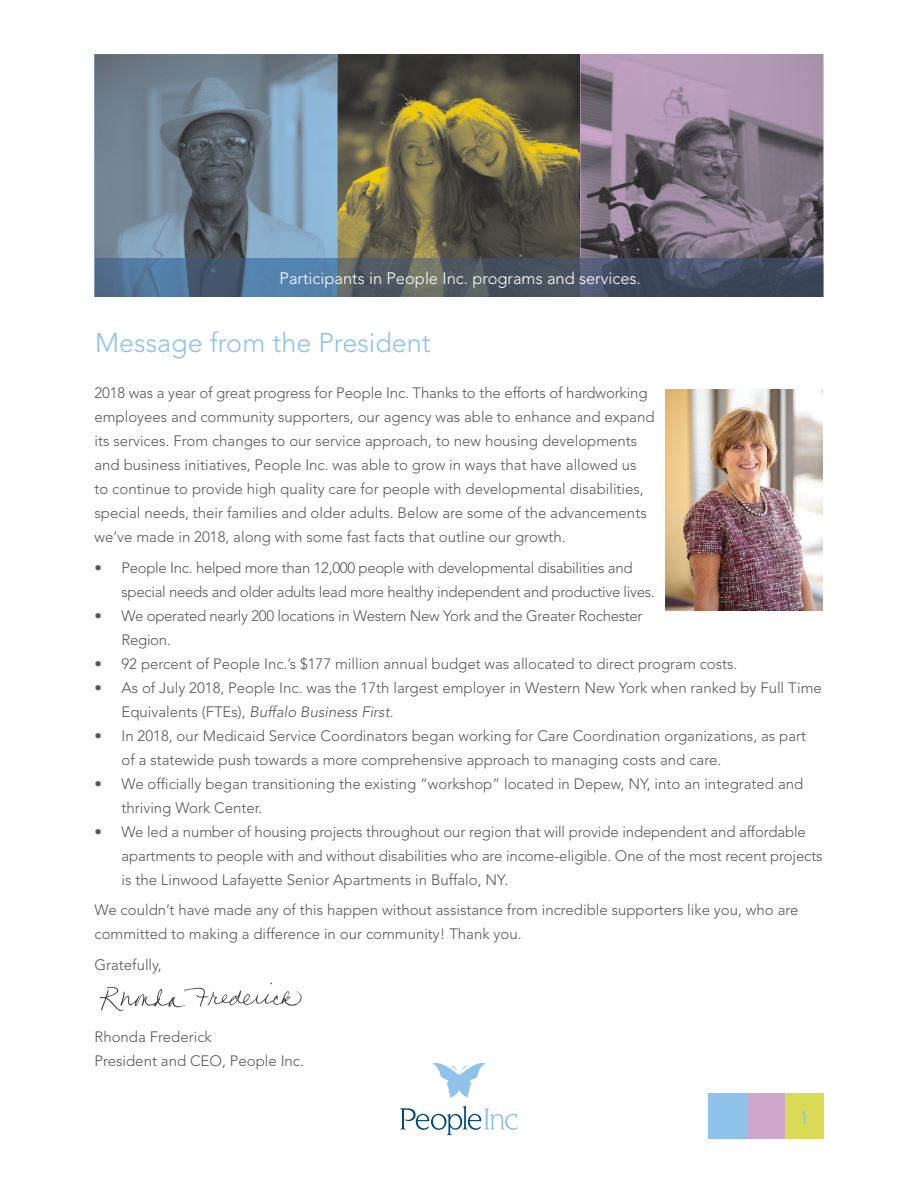
<style>
.page{position:relative;width:918px;height:1188px;background:#fff}
.page>*{position:absolute;margin:0;border:0;box-sizing:border-box;transform-origin:0 0}
.t1{font:300 27px "Avenir";color:#8fc3e9}
.t2{font:300 18px "Avenir";color:#8fc3e9}
.t3{font:300 16.5px "Avenir";color:#fff}
.t4{font:300 15px/24px "Avenir";color:#57585a}
.t5{font:300 15px/24px "Avenir";letter-spacing:-.02em;color:#57585a}
.s1{font-style:italic}
</style>
<div class="page">
<div style="left:746px;top:1094px;width:39px;height:45px;background:#cea7cd"></div>
<div style="left:708px;top:1094px;width:39px;height:45px;background:#8fc3e9"></div>
<div style="left:785px;top:1094px;width:39px;height:45px;background:#d9da55"></div>
<img style="left:94px;top:54px;width:244px;height:243px">
<svg style="left:338px;top:54px;width:242px;height:243px;background:#645d41"></svg>
<svg style="left:580px;top:54px;width:244px;height:243px;background:#89798c"></svg>
<img style="left:95px;top:259px;width:728px;height:37px">
<img style="left:666px;top:390px;width:157px;height:220px">
<svg style="left:432px;top:1063px;width:54px;height:34px"></svg>
<svg style="left:400px;top:1106px;width:118px;height:29px"></svg>
<img style="left:99px;top:982px;width:203px;height:29px">
<p class="t3" style="left:280px;top:269px;width:363px">Participants in People Inc. programs and services.</p>
<h1 class="t1" style="left:95px;top:327px;width:337px">Message from the President</h1>
<p class="t4" style="left:94px;top:381px;width:562px">2018 was a year of great progress for People Inc. Thanks to the efforts of hardworking employees and community supporters, our agency was able to enhance and expand its services. From changes to our service approach, to new housing developments and business initiatives, People Inc. was able to grow in ways that have allowed us<br>to continue to provide high quality care for people with developmental disabilities, special needs, their families and older adults. Below are some of the advancements we’ve made in 2018, along with some fast facts that outline our growth.</p>
<p class="t5" style="left:122px;top:555px;width:535px;text-indent:-27px">• People Inc. helped more than 12,000 people with developmental disabilities and special needs and older adults lead more healthy independent and productive lives.</p>
<p class="t5" style="left:122px;top:603px;width:523px;text-indent:-27px">• We operated nearly 200 locations in Western New York and the Greater Rochester<br>Region.</p>
<p class="t4" style="left:94px;top:651px;width:645px">• 92 percent of People Inc.’s $177 million annual budget was allocated to direct program costs.</p>
<p class="t4" style="left:122px;top:675px;width:702px;text-indent:-27px">• As of July 2018, People Inc. was the 17th largest employer in Western New York when ranked by Full Time<br>Equivalents (FTEs), <span class="s1">Buffalo Business First</span>.</p>
<p class="t4" style="left:122px;top:723px;width:686px;text-indent:-27px">• In 2018, our Medicaid Service Coordinators began working for Care Coordination organizations, as part of a statewide push towards a more comprehensive approach to managing costs and care.</p>
<p class="t4" style="left:122px;top:771px;width:683px;text-indent:-27px">• We officially began transitioning the existing “workshop” located in Depew, NY, into an integrated and thriving Work Center.</p>
<p class="t4" style="left:122px;top:819px;width:703px;text-indent:-27px">• We led a number of housing projects throughout our region that will provide independent and affordable apartments to people with and without disabilities who are income-eligible. One of the most recent projects is the Linwood Lafayette Senior Apartments in Buffalo, NY.</p>
<p class="t4" style="left:94px;top:898px;width:706px">We couldn’t have made any of this happen without assistance from incredible supporters like you, who are committed to making a difference in our community! Thank you.</p>
<p class="t4" style="left:94px;top:953px;width:69px">Gratefully,</p>
<p class="t4" style="left:94px;top:1025px;width:211px">Rhonda Frederick<br>President and CEO, People Inc.</p>
<p class="t2" style="left:799px;top:1108px;width:11px">1</p>
</div>
